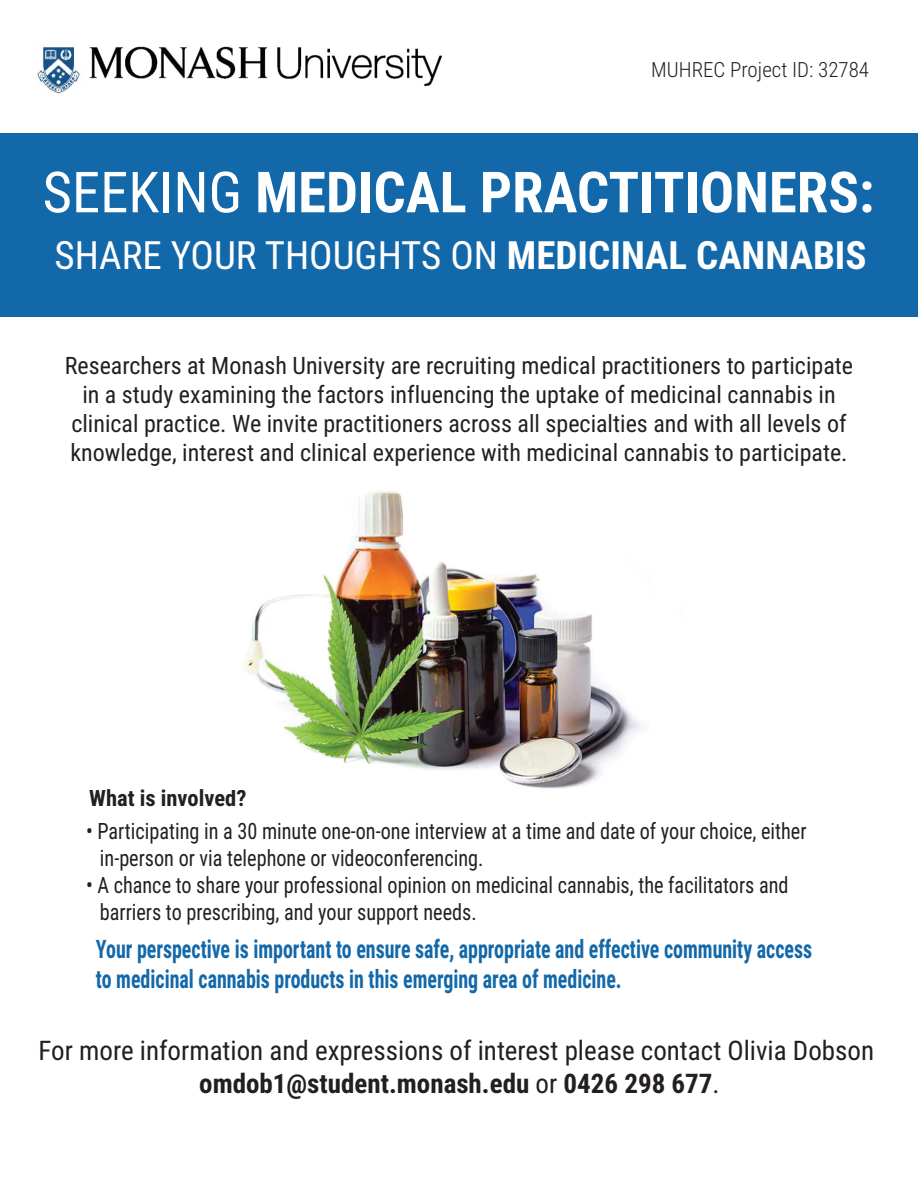
<style>
.page{position:relative;width:918px;height:1188px;background:#fff}
.page>*{position:absolute;margin:0;border:0;box-sizing:border-box;transform-origin:0 0}
.t1{font:700 56.7px "Roboto Condensed";color:#fff}
.t2{font:39px "Roboto Condensed";color:#fff}
.t3{font:27px/32.4px "Roboto Condensed";color:#231f20;text-align:center}
.t4{font:700 25.5px/30.5px "Roboto Condensed";color:#1268a9;scale:.78 1}
.t5{font:24px/28.8px "Roboto Condensed";color:#231f20;text-align:center}
.t6{font:22.5px/27px "Roboto Condensed";color:#231f20;scale:.9 1}
.t7{font:700 22.5px "Roboto Condensed";color:#231f20}
.t8{font:300 21px "Roboto Condensed";color:#231f20}
.s1{font-weight:400}
.s2{font-weight:700}
</style>
<div class="page">
<img style="left:37px;top:46px;width:406px;height:48px">
<div style="left:0;top:133px;width:918px;height:184px;background:#1268a9"></div>
<img style="left:243px;top:491px;width:401px;height:298px">
<p class="t8" style="left:651px;top:54px;width:219px">MUHREC Project ID: 32784</p>
<h1 class="t1" style="left:43px;top:152px;width:833px"><span class="s1">SEEKING</span> MEDICAL PRACTITIONERS:</h1>
<h2 class="t2" style="left:54px;top:228px;width:814px">SHARE YOUR THOUGHTS ON <span class="s2">MEDICINAL CANNABIS</span></h2>
<p class="t5" style="left:65px;top:351px;width:790px">Researchers at Monash University are recruiting medical practitioners to participate in a study examining the factors influencing the uptake of medicinal cannabis in clinical practice. We invite practitioners across all specialties and with all levels of knowledge, interest and clinical experience with medicinal cannabis to participate.</p>
<p class="t7" style="left:89px;top:782px;width:159px">What is involved?</p>
<p class="t6" style="left:100px;top:816px;width:787px;text-indent:-14px">• Participating in a 30 minute one-on-one interview at a time and date of your choice, either in-person or via telephone or videoconferencing.</p>
<p class="t6" style="left:100px;top:870px;width:767px;text-indent:-14px">• A chance to share your professional opinion on medicinal cannabis, the facilitators and barriers to prescribing, and your support needs.</p>
<p class="t4" style="left:96px;top:933px;width:920px">Your perspective is important to ensure safe, appropriate and effective community access to medicinal cannabis products in this emerging area of medicine.</p>
<p class="t3" style="left:39px;top:1033px;width:837px">For more information and expressions of interest please contact Olivia Dobson <span class="s2">omdob1@student.monash.edu</span> or <span class="s2">0426 298 677</span>.</p>
</div>
